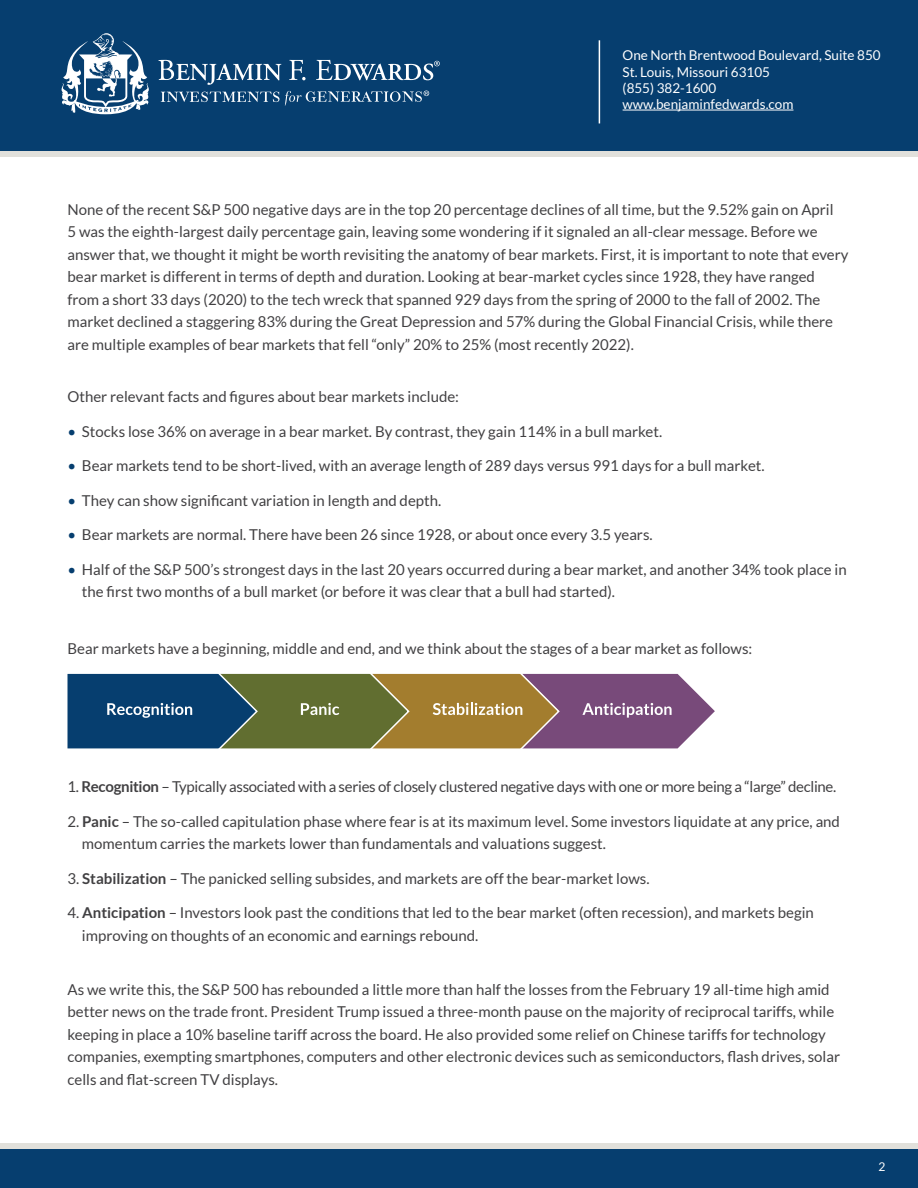
<style>
.page{position:relative;width:918px;height:1188px;background:#fff}
.page>*{position:absolute;margin:0;border:0;box-sizing:border-box;transform-origin:0 0}
.t1{font:15px/22.5px "Lato";color:#414042}
.t2{font:15px "Lato";letter-spacing:-.02em;color:#414042}
.t3{font:13.5px/16.2px "Lato";color:#fff}
.t4{font:12px "Lato";color:#fff}
.s1{color:#063e6f}
.s2{font-weight:700}
</style>
<div class="page">
<div style="left:0;top:0;width:918px;height:151px;background:#063e6f"></div>
<hr style="left:623px;top:110px;width:170px;height:1px;background:#fff">
<hr style="left:599px;top:40px;width:1px;height:83px;background:#fff">
<div style="left:0;top:1148px;width:918px;height:40px;background:#063e6f"></div>
<div style="left:0;top:1144px;width:918px;height:5px;background:#e1e0db"></div>
<div style="left:0;top:151px;width:918px;height:5px;background:#e1e0db"></div>
<svg style="left:62px;top:33px;width:87px;height:81px"></svg>
<svg style="left:161px;top:92px;width:118px;height:10px"></svg>
<svg style="left:158px;top:60px;width:123px;height:25px"></svg>
<svg style="left:289px;top:60px;width:17px;height:20px"></svg>
<svg style="left:316px;top:60px;width:124px;height:20px"></svg>
<svg style="left:285px;top:91px;width:144px;height:15px"></svg>
<svg style="left:68px;top:673px;width:647px;height:76px;background:#6a6961"></svg>
<p class="t3" style="left:623px;top:47px;width:260px">One North Brentwood Boulevard, Suite 850<br>St. Louis, Missouri 63105<br>(855) 382-1600 www.benjaminfedwards.com</p>
<p class="t1" style="left:68px;top:198px;width:782px">None of the recent S&amp;P 500 negative days are in the top 20 percentage declines of all time, but the 9.52% gain on April<br>5 was the eighth-largest daily percentage gain, leaving some wondering if it signaled an all-clear message. Before we answer that, we thought it might be worth revisiting the anatomy of bear markets. First, it is important to note that every bear market is different in terms of depth and duration. Looking at bear-market cycles since 1928, they have ranged from a short 33 days (2020) to the tech wreck that spanned 929 days from the spring of 2000 to the fall of 2002. The market declined a staggering 83% during the Great Depression and 57% during the Global Financial Crisis, while there are multiple examples of bear markets that fell “only” 20% to 25% (most recently 2022).</p>
<p class="t1" style="left:68px;top:385px;width:393px">Other relevant facts and figures about bear markets include:</p>
<p class="t1" style="left:68px;top:420px;width:596px"><span class="s1">•</span> Stocks lose 36% on average in a bear market. By contrast, they gain 114% in a bull market.</p>
<p class="t1" style="left:68px;top:454px;width:699px"><span class="s1">•</span> Bear markets tend to be short-lived, with an average length of 289 days versus 991 days for a bull market.</p>
<p class="t1" style="left:68px;top:489px;width:375px"><span class="s1">•</span> They can show significant variation in length and depth.</p>
<p class="t1" style="left:68px;top:523px;width:587px"><span class="s1">•</span> Bear markets are normal. There have been 26 since 1928, or about once every 3.5 years.</p>
<p class="t1" style="left:82px;top:558px;width:766px;text-indent:-14px"><span class="s1">•</span> Half of the S&amp;P 500’s strongest days in the last 20 years occurred during a bear market, and another 34% took place in the first two months of a bull market (or before it was clear that a bull had started).</p>
<p class="t1" style="left:68px;top:637px;width:686px">Bear markets have a beginning, middle and end, and we think about the stages of a bear market as follows:</p>
<p class="t2" style="left:68px;top:778px;width:770px">1. <span class="s2">Recognition</span> – Typically associated with a series of closely clustered negative days with one or more being a “large” decline.</p>
<p class="t1" style="left:82px;top:810px;width:760px;text-indent:-14px">2. <span class="s2">Panic</span> – The so-called capitulation phase where fear is at its maximum level. Some investors liquidate at any price, and momentum carries the markets lower than fundamentals and valuations suggest.</p>
<p class="t1" style="left:68px;top:867px;width:584px">3. <span class="s2">Stabilization</span> – The panicked selling subsides, and markets are off the bear-market lows.</p>
<p class="t1" style="left:82px;top:901px;width:733px;text-indent:-14px">4. <span class="s2">Anticipation</span> – Investors look past the conditions that led to the bear market (often recession), and markets begin improving on thoughts of an economic and earnings rebound.</p>
<p class="t1" style="left:68px;top:978px;width:774px">As we write this, the S&amp;P 500 has rebounded a little more than half the losses from the February 19 all-time high amid better news on the trade front. President Trump issued a three-month pause on the majority of reciprocal tariffs, while keeping in place a 10% baseline tariff across the board. He also provided some relief on Chinese tariffs for technology companies, exempting smartphones, computers and other electronic devices such as semiconductors, flash drives, solar cells and flat-screen TV displays.</p>
<p class="t4" style="left:879px;top:1160px;width:8px">2</p>
</div>
